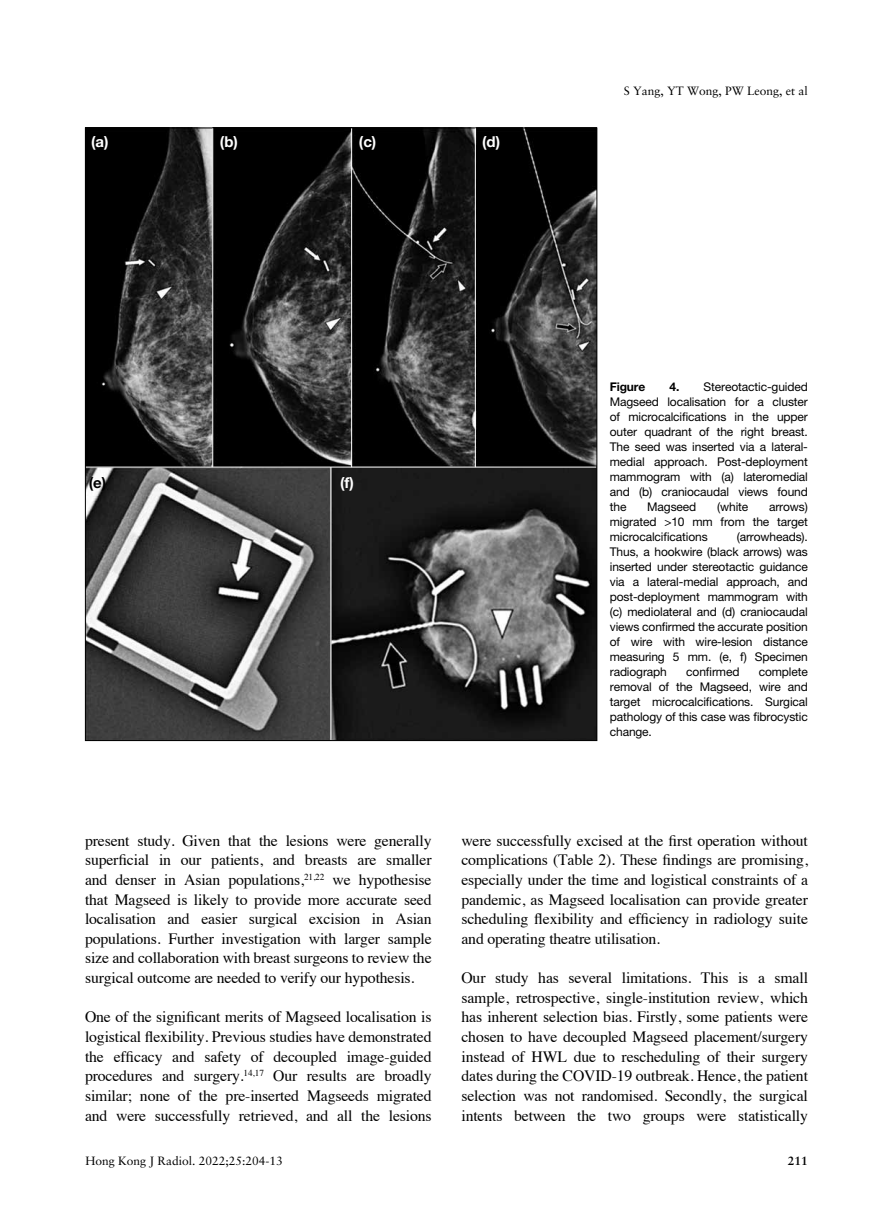
<style>
.page{position:relative;width:893px;height:1229px;background:#fff}
.page>*{position:absolute;margin:0;border:0;box-sizing:border-box;transform-origin:0 0}
.t1{font:15.75px/19.6px "Times";letter-spacing:-.01em;color:#000;text-align:justify}
.t2{font:700 15px "Helvetica Neue";color:#fff}
.t3{font:700 15px "Helvetica Neue";color:#000}
.t4{font:12px/15px "Helvetica Neue";letter-spacing:-.01em;color:#000;text-align:justify}
.t5{font:12px "Sabon";color:#000}
.t6{font:700 12px "Helvetica Neue";letter-spacing:-.01em;color:#000}
.t7{font:700 12px "Sabon";color:#000}
.s1{font-weight:700}
</style>
<div class="page">
<img style="left:87px;top:130px;width:508px;height:609px">
<hr style="left:86px;top:467px;width:510px;height:1px;background:#fff">
<hr style="left:212px;top:128px;width:1px;height:339px;background:#fff">
<hr style="left:351px;top:128px;width:1px;height:339px;background:#fff">
<hr style="left:475px;top:128px;width:1px;height:339px;background:#fff">
<hr style="left:330px;top:467px;width:1px;height:273px;background:#fff">
<p class="t2" style="left:91px;top:132px;width:19px">(a)</p>
<p class="t2" style="left:220px;top:132px;width:20px">(b)</p>
<p class="t2" style="left:359px;top:132px;width:19px">(c)</p>
<p class="t2" style="left:482px;top:132px;width:20px">(d)</p>
<p class="t3" style="left:89px;top:473px;width:19px">(e)</p>
<p class="t2" style="left:340px;top:473px;width:15px">(f)</p>
<p class="t5" style="left:624px;top:84px;width:186px">S Yang, YT Wong, PW Leong, et al</p>
<p class="t4" style="left:610px;top:379px;width:200px;text-indent:60px"><span class="s1">4.</span> Stereotactic-guided Magseed localisation for a cluster of microcalcifications in the upper outer quadrant of the right breast.<br>The seed was inserted via a lateral&shy;medial approach. Post-deployment mammogram with (a) lateromedial and (b) craniocaudal views found the</p>
<p class="t6" style="left:610px;top:379px;width:37px">Figure</p>
<p class="t4" style="left:610px;top:499px;width:200px;text-indent:159px">arrows) migrated &gt;10 mm from the target microcalcifications</p>
<p class="t4" style="left:647px;top:499px;width:51px">Magseed</p>
<p class="t4" style="left:717px;top:499px;width:33px">(white</p>
<p class="t4" style="left:610px;top:529px;width:200px;text-indent:127px">(arrowheads).<br>Thus, a hookwire (black arrows) was inserted under stereotactic guidance via a lateral-medial approach, and post-deployment mammogram with (c) mediolateral and (d) craniocaudal views confirmed the accurate position of wire with wire-lesion distance measuring 5 mm. (e, f) Specimen radiograph</p>
<p class="t4" style="left:686px;top:664px;width:55px">confirmed</p>
<p class="t4" style="left:610px;top:664px;width:200px;text-indent:149px">complete removal of the Magseed, wire and target microcalcifications. Surgical pathology of this case was fibrocystic change.</p>
<p class="t1" style="left:85px;top:829px;width:348px">present study. Given that the lesions were generally superficial in our patients, and breasts are smaller and denser in Asian populations,<sup>21,22</sup> we hypothesise that Magseed is likely to provide more accurate seed localisation and easier surgical excision in Asian populations. Further investigation with larger sample size and collaboration with breast surgeons to review the surgical outcome are needed to verify our hypothesis.</p>
<p class="t1" style="left:85px;top:1006px;width:348px">One of the significant merits of Magseed localisation is logistical flexibility. Previous studies have demonstrated the efficacy and safety of decoupled image-guided procedures and surgery.<sup>14,17</sup> Our results are broadly similar; none of the pre-inserted Magseeds migrated and were successfully retrieved, and all the lesions</p>
<p class="t1" style="left:461px;top:829px;width:348px">were successfully excised at the first operation without complications (Table 2). These findings are promising, especially under the time and logistical constraints of a pandemic, as Magseed localisation can provide greater scheduling flexibility and efficiency in radiology suite and operating theatre utilisation.</p>
<p class="t1" style="left:461px;top:967px;width:348px">Our study has several limitations. This is a small sample, retrospective, single-institution review, which has inherent selection bias. Firstly, some patients were chosen to have decoupled Magseed placement/surgery instead of HWL due to rescheduling of their surgery dates during the COVID-19 outbreak. Hence, the patient selection was not randomised. Secondly, the surgical intents between the two groups were statistically</p>
<p class="t5" style="left:85px;top:1153px;width:199px">Hong Kong J Radiol. 2022;25:204-13</p>
<p class="t7" style="left:788px;top:1153px;width:22px">211</p>
</div>
